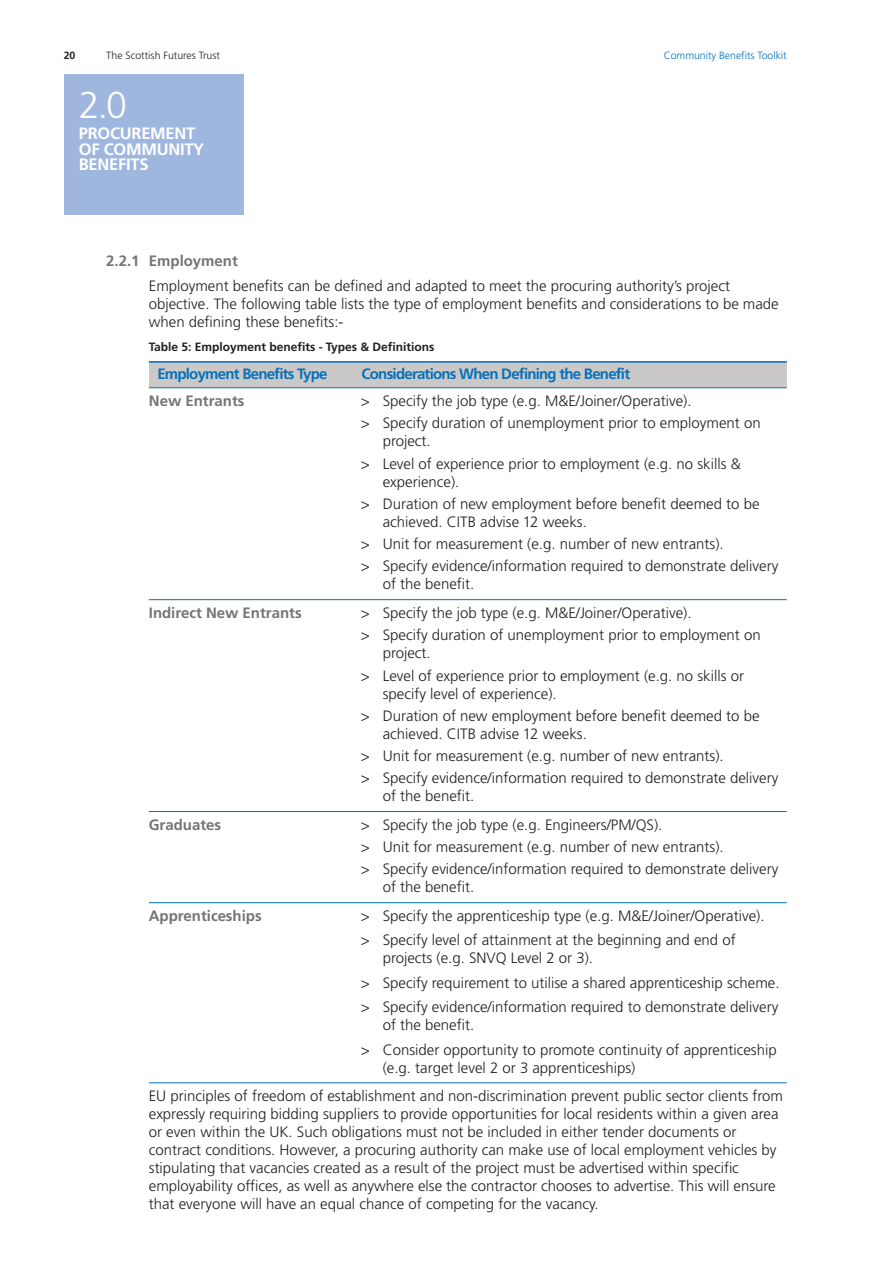
<style>
.page{position:relative;width:893px;height:1263px;background:#fff}
.page>*{position:absolute;margin:0;border:0;box-sizing:border-box;transform-origin:0 0}
.t1{font:300 37.5px "Frutiger";color:#fff}
.t2{font:700 16.5px/15.5px "Frutiger";letter-spacing:-.015em;color:#fff}
.t3{font:300 15px/22.2px "Frutiger";color:#231f20}
.t4{font:700 15px "Frutiger";color:#767473}
.t5{font:700 15px "Frutiger";letter-spacing:-.05em;color:#0671ba}
.t6{font:700 12px "Frutiger";color:#231f20}
.t7{font:300 10.5px "Frutiger";color:#0671ba}
.t8{font:300 10.5px "Frutiger";color:#231f20}
.t9{font:700 10.5px "Frutiger";color:#231f20}
</style>
<div class="page">
<div style="left:149px;top:361px;width:638px;height:27px;background:#cbc8c8"></div>
<hr style="left:149px;top:361px;width:638px;height:2px;background:#0671ba">
<hr style="left:149px;top:387px;width:638px;height:1px;background:#0671ba">
<hr style="left:149px;top:599px;width:638px;height:1px;background:#0671ba">
<hr style="left:149px;top:811px;width:638px;height:1px;background:#0671ba">
<hr style="left:149px;top:902px;width:638px;height:1px;background:#0671ba">
<hr style="left:149px;top:1082px;width:638px;height:1px;background:#0671ba">
<div style="left:64px;top:74px;width:180px;height:141px;background:#9fb6de"></div>
<p class="t9" style="left:64px;top:51px;width:13px">20</p>
<p class="t8" style="left:106px;top:51px;width:115px">The Scottish Futures Trust</p>
<p class="t7" style="left:664px;top:51px;width:124px">Community Benefits Toolkit</p>
<h1 class="t1" style="left:79px;top:89px;width:50px">2.0</h1>
<p class="t2" style="left:79px;top:127px;width:127px">PROCUREMENT<br>OF COMMUNITY<br>BENEFITS</p>
<p class="t4" style="left:106px;top:255px;width:133px">2.2.1 Employment</p>
<p class="t3" style="left:149px;top:278px;width:631px;line-height:18px">Employment benefits can be defined and adapted to meet the procuring authority’s project objective. The following table lists the type of employment benefits and considerations to be made when defining these benefits:-</p>
<p class="t6" style="left:149px;top:342px;width:287px">Table 5: Employment benefits - Types &amp; Definitions</p>
<p class="t5" style="left:157px;top:368px;width:172px">Employment Benefits Type</p>
<p class="t5" style="left:361px;top:368px;width:270px">Considerations When Defining the Benefit</p>
<p class="t4" style="left:149px;top:395px;width:97px">New Entrants</p>
<p class="t3" style="left:361px;top:391px;width:401px">&gt; Specify the job type (e.g. M&amp;E/Joiner/Operative).<br>&gt; Specify duration of unemployment prior to employment on</p>
<p class="t3" style="left:361px;top:431px;width:381px;text-indent:22px">project.<br>&gt; Level of experience prior to employment (e.g. no skills &amp;</p>
<p class="t3" style="left:361px;top:471px;width:400px;text-indent:22px">experience).<br>&gt; Duration of new employment before benefit deemed to be</p>
<p class="t3" style="left:361px;top:512px;width:419px;text-indent:22px">achieved. CITB advise 12 weeks.<br>&gt; Unit for measurement (e.g. number of new entrants).<br>&gt; Specify evidence/information required to demonstrate delivery</p>
<p class="t3" style="left:383px;top:574px;width:93px">of the benefit.</p>
<p class="t4" style="left:149px;top:607px;width:154px">Indirect New Entrants</p>
<p class="t3" style="left:361px;top:603px;width:401px">&gt; Specify the job type (e.g. M&amp;E/Joiner/Operative).<br>&gt; Specify duration of unemployment prior to employment on</p>
<p class="t3" style="left:361px;top:643px;width:384px;text-indent:22px">project.<br>&gt; Level of experience prior to employment (e.g. no skills or</p>
<p class="t3" style="left:361px;top:683px;width:400px;text-indent:22px">specify level of experience).<br>&gt; Duration of new employment before benefit deemed to be</p>
<p class="t3" style="left:361px;top:724px;width:419px;text-indent:22px">achieved. CITB advise 12 weeks.<br>&gt; Unit for measurement (e.g. number of new entrants).<br>&gt; Specify evidence/information required to demonstrate delivery</p>
<p class="t3" style="left:383px;top:786px;width:93px">of the benefit.</p>
<p class="t4" style="left:149px;top:819px;width:74px">Graduates</p>
<p class="t3" style="left:361px;top:815px;width:419px">&gt; Specify the job type (e.g. Engineers/PM/QS).<br>&gt; Unit for measurement (e.g. number of new entrants).<br>&gt; Specify evidence/information required to demonstrate delivery</p>
<p class="t3" style="left:383px;top:877px;width:93px">of the benefit.</p>
<p class="t4" style="left:149px;top:910px;width:114px">Apprenticeships</p>
<p class="t3" style="left:361px;top:905px;width:405px;line-height:24.3px">&gt; Specify the apprenticeship type (e.g. M&amp;E/Joiner/Operative). &gt; Specify level of attainment at the beginning and end of</p>
<p class="t3" style="left:361px;top:947px;width:420px;line-height:24.3px;text-indent:22px">projects (e.g. SNVQ Level 2 or 3).<br>&gt; Specify requirement to utilise a shared apprenticeship scheme. &gt; Specify evidence/information required to demonstrate delivery</p>
<p class="t3" style="left:361px;top:1014px;width:417px;line-height:24.3px;text-indent:22px">of the benefit.<br>&gt; Consider opportunity to promote continuity of apprenticeship</p>
<p class="t3" style="left:149px;top:1054px;width:635px;line-height:28.7px;text-indent:234px">(e.g. target level 2 or 3 apprenticeships)<br>EU principles of freedom of establishment and non-discrimination prevent public sector clients from</p>
<p class="t3" style="left:149px;top:1106px;width:631px;line-height:18px">expressly requiring bidding suppliers to provide opportunities for local residents within a given area or even within the UK. Such obligations must not be included in either tender documents or contract conditions. However, a procuring authority can make use of local employment vehicles by stipulating that vacancies created as a result of the project must be advertised within specific employability offices, as well as anywhere else the contractor chooses to advertise. This will ensure that everyone will have an equal chance of competing for the vacancy.</p>
</div>
